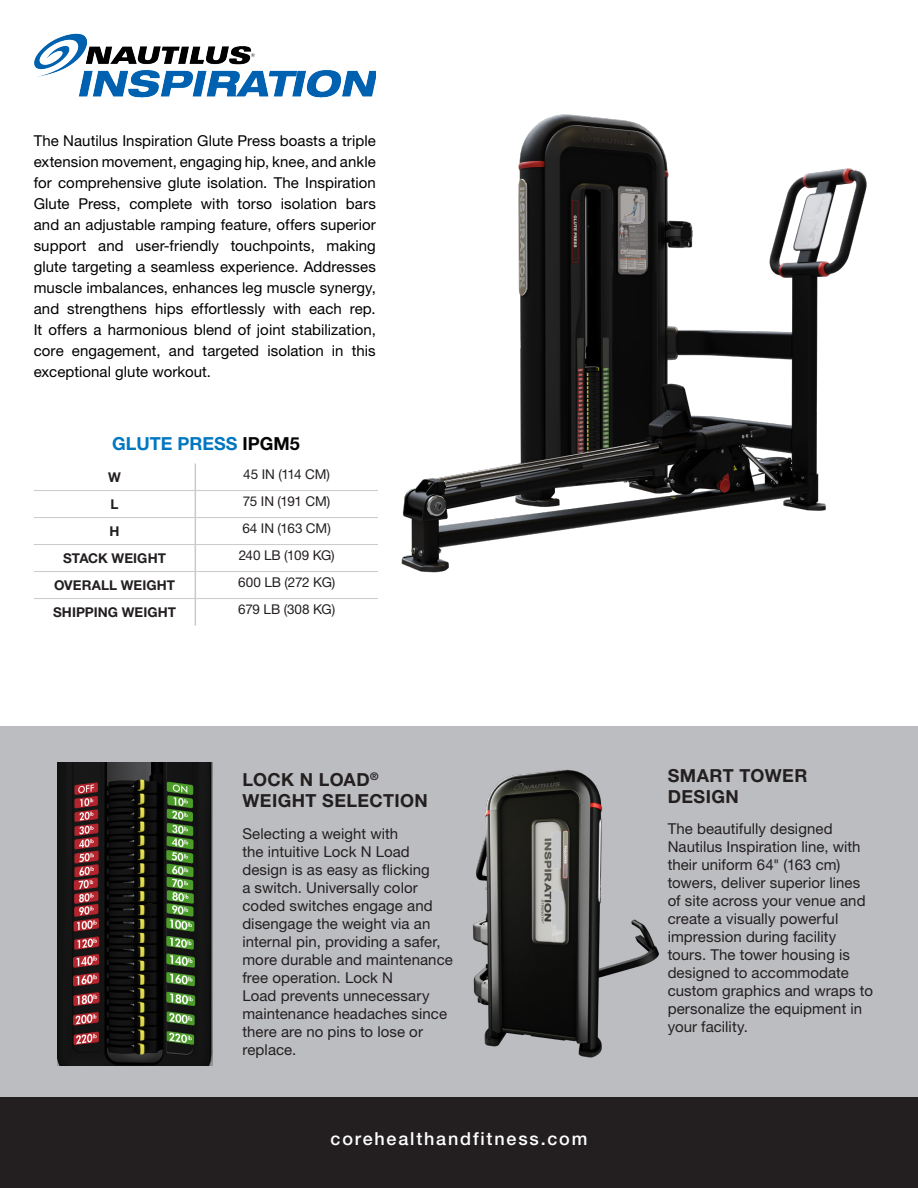
<style>
.page{position:relative;width:918px;height:1188px;background:#fff}
.page>*{position:absolute;margin:0;border:0;box-sizing:border-box;transform-origin:0 0}
.t1{font:700 18px/21.6px "Helvetica Neue LT Pro";letter-spacing:.02em;color:#231f20}
.t2{font:500 18px "Helvetica Neue LT Pro";letter-spacing:.1em;color:#fff}
.t3{font:700 18px "Helvetica Neue LT Pro";color:#0077c0}
.t4{font:15px/18px "Helvetica Neue LT Pro";letter-spacing:.005em;color:#231f20}
.t5{font:15px/21px "Helvetica Neue LT Pro";letter-spacing:.005em;color:#000;text-align:justify}
.t6{font:13.5px "Helvetica Neue LT Pro";letter-spacing:-.005em;color:#231f20}
.t7{font:700 13.5px "Helvetica Neue LT Pro";letter-spacing:.005em;color:#231f20}
.t8{font:13.5px "Helvetica Neue LT Pro";letter-spacing:-.025em;color:#231f20}
.s1{color:#040503}
</style>
<div class="page">
<div style="left:0;top:726px;width:918px;height:378px;background:#bcbdc0"></div>
<div style="left:0;top:1097px;width:918px;height:91px;background:#231f20"></div>
<img style="left:34px;top:33px;width:342px;height:65px">
<img style="left:57px;top:763px;width:156px;height:303px">
<img style="left:473px;top:769px;width:186px;height:289px">
<img style="left:401px;top:114px;width:466px;height:459px">
<svg style="left:195px;top:464px;width:1px;height:162px"></svg>
<hr style="left:195px;top:490px;width:183px;height:1px;background:#c9cacc">
<hr style="left:195px;top:517px;width:183px;height:1px;background:#c9cacc">
<hr style="left:195px;top:544px;width:183px;height:1px;background:#c9cacc">
<hr style="left:195px;top:571px;width:183px;height:1px;background:#c9cacc">
<hr style="left:195px;top:598px;width:183px;height:1px;background:#c9cacc">
<hr style="left:34px;top:490px;width:161px;height:1px;background:#c9cacc">
<hr style="left:34px;top:517px;width:161px;height:1px;background:#c9cacc">
<hr style="left:34px;top:544px;width:161px;height:1px;background:#c9cacc">
<hr style="left:34px;top:571px;width:161px;height:1px;background:#c9cacc">
<hr style="left:34px;top:598px;width:161px;height:1px;background:#c9cacc">
<p class="t5" style="left:34px;top:130px;width:344px">The Nautilus Inspiration Glute Press boasts a triple extension movement, engaging hip, knee, and ankle for comprehensive glute isolation. The Inspiration Glute Press, complete with torso isolation bars and an adjustable ramping feature, offers superior support and user-friendly touchpoints, making glute targeting a seamless experience. Addresses muscle imbalances, enhances leg muscle synergy, and strengthens hips effortlessly with each rep.<br>It offers a harmonious blend of joint stabilization, core engagement, and targeted isolation in this exceptional glute workout.</p>
<p class="t3" style="left:112px;top:432px;width:189px">GLUTE PRESS <span class="s1">IPGM5</span></p>
<p class="t7" style="left:108px;top:469px;width:14px">W</p>
<p class="t6" style="left:243px;top:466px;width:88px">45 IN (114 CM)</p>
<p class="t7" style="left:111px;top:496px;width:10px">L</p>
<p class="t6" style="left:243px;top:493px;width:89px">75 IN (191 CM)</p>
<p class="t7" style="left:110px;top:523px;width:12px">H</p>
<p class="t6" style="left:242px;top:520px;width:90px">64 IN (163 CM)</p>
<p class="t7" style="left:63px;top:550px;width:104px">STACK WEIGHT</p>
<p class="t8" style="left:239px;top:547px;width:97px">240 LB (109 KG)</p>
<p class="t7" style="left:54px;top:577px;width:123px">OVERALL WEIGHT</p>
<p class="t6" style="left:238px;top:574px;width:99px">600 LB (272 KG)</p>
<p class="t7" style="left:53px;top:604px;width:125px">SHIPPING WEIGHT</p>
<p class="t6" style="left:238px;top:601px;width:99px">679 LB (308 KG)</p>
<p class="t1" style="left:242px;top:768px;width:187px">LOCK N LOAD<sup>®<br></sup>WEIGHT SELECTION</p>
<p class="t1" style="left:668px;top:764px;width:141px">SMART TOWER<br>DESIGN</p>
<p class="t4" style="left:242px;top:825px;width:212px">Selecting a weight with<br>the intuitive Lock N Load design is as easy as flicking<br>a switch. Universally color coded switches engage and disengage the weight via an internal pin, providing a safer, more durable and maintenance free operation. Lock N<br>Load prevents unnecessary maintenance headaches since there are no pins to lose or replace.</p>
<p class="t4" style="left:668px;top:819px;width:207px">The beautifully designed<br>Nautilus Inspiration line, with their uniform 64" (163 cm) towers, deliver superior lines of site across your venue and create a visually powerful impression during facility tours. The tower housing is designed to accommodate custom graphics and wraps to personalize the equipment in your facility.</p>
<p class="t2" style="left:331px;top:1128px;width:258px">corehealthandfitness.com</p>
</div>
